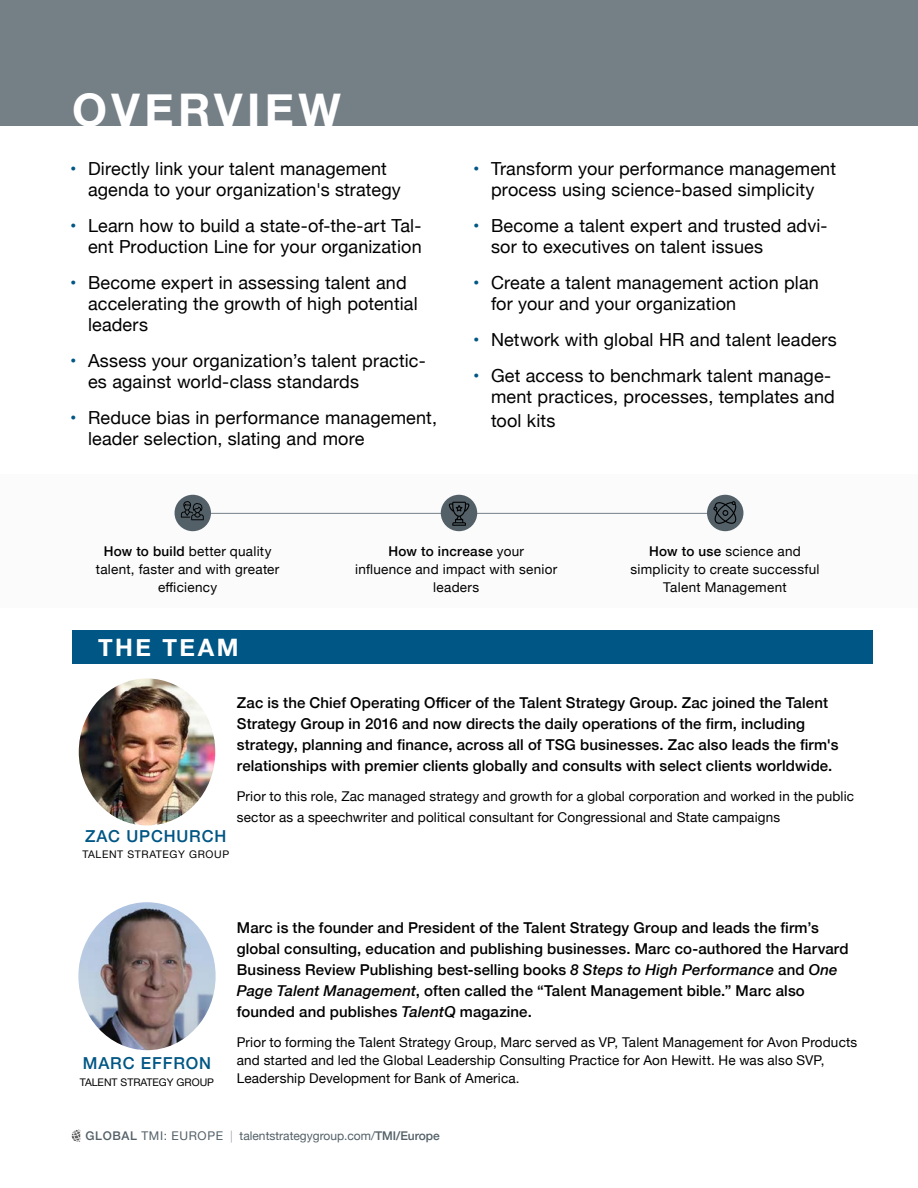
<style>
.page{position:relative;width:918px;height:1188px;background:#fff}
.page>*{position:absolute;margin:0;border:0;box-sizing:border-box;transform-origin:0 0}
.t1{font:700 45px "Helvetica Neue";letter-spacing:.1em;color:#fff}
.t2{font:700 24px "Helvetica Neue";letter-spacing:.1em;color:#fff}
.t3{font:18px/21px "Helvetica Neue";letter-spacing:.01em;color:#000}
.t4{font:500 16.5px "Helvetica Neue";letter-spacing:.05em;color:#005684}
.t5{font:500 15px/21px "Helvetica Neue";letter-spacing:.01em;color:#000}
.t6{font:13.5px/18px "Helvetica Neue";letter-spacing:.015em;color:#000;text-align:center}
.t7{font:12px "Helvetica Neue";color:#536068}
.t8{font:10.5px "Helvetica Neue";letter-spacing:.06em;color:#000}
.t9{font:10.5px "Helvetica Neue";color:#000}
.s1{color:#005684}
.s2{font-weight:500}
.s3{font-style:italic}
.s4{font-weight:100;color:#747f86}
</style>
<div class="page">
<svg style="left:72px;top:1130px;width:8px;height:12px"></svg>
<div style="left:0;top:474px;width:918px;height:133px;background:#fbfbfb"></div>
<div style="left:0;top:0;width:918px;height:126px;background:#747f86"></div>
<hr style="left:208px;top:513px;width:502px;height:1px;background:#747f86">
<div style="left:707px;top:495px;width:36px;height:36px;background:#536068;border-radius:50%"></div>
<svg style="left:713px;top:501px;width:23px;height:23px"></svg>
<div style="left:175px;top:495px;width:36px;height:36px;background:#536068;border-radius:50%"></div>
<svg style="left:181px;top:501px;width:23px;height:19px"></svg>
<div style="left:441px;top:495px;width:36px;height:36px;background:#536068;border-radius:50%"></div>
<svg style="left:449px;top:502px;width:20px;height:24px"></svg>
<img style="left:78px;top:902px;width:138px;height:148px">
<img style="left:79px;top:678px;width:136px;height:147px">
<div style="left:72px;top:630px;width:801px;height:34px;background:#005684"></div>
<h1 class="t1" style="left:72px;top:75px;width:270px">OVERVIEW</h1>
<p class="t3" style="left:88px;top:159px;width:314px;text-indent:-18px"><span class="s1">•</span> Directly link your talent management agenda to your organization's strategy</p>
<p class="t3" style="left:70px;top:216px;width:353px;text-align:right"><span class="s1">•</span> Learn how to build a state-of-the-art Tal&shy;ent Production Line for your organization</p>
<p class="t3" style="left:88px;top:273px;width:331px;text-indent:-18px"><span class="s1">•</span> Become expert in assessing talent and accelerating the growth of high potential leaders</p>
<p class="t3" style="left:88px;top:351px;width:339px;text-indent:-18px"><span class="s1">•</span> Assess your organization’s talent practic&shy;es against world-class standards</p>
<p class="t3" style="left:88px;top:408px;width:350px;text-indent:-18px"><span class="s1">•</span> Reduce bias in performance management, leader selection, slating and more</p>
<p class="t3" style="left:473px;top:159px;width:365px;text-align:center"><span class="s1">•</span> Transform your performance management process using science-based simplicity</p>
<p class="t3" style="left:491px;top:216px;width:338px;text-indent:-18px"><span class="s1">•</span> Become a talent expert and trusted advi&shy;sor to executives on talent issues</p>
<p class="t3" style="left:491px;top:273px;width:329px;text-indent:-18px"><span class="s1">•</span> Create a talent management action plan for your and your organization</p>
<p class="t3" style="left:473px;top:330px;width:365px"><span class="s1">•</span> Network with global HR and talent leaders</p>
<p class="t3" style="left:473px;top:366px;width:363px;text-align:right"><span class="s1">•</span> Get access to benchmark talent manage&shy;ment practices, processes, templates and</p>
<p class="t3" style="left:491px;top:411px;width:66px">tool kits</p>
<p class="t6" style="left:96px;top:543px;width:185px"><span class="s2">How to build</span> better quality talent, faster and with greater efficiency</p>
<p class="t6" style="left:355px;top:543px;width:204px"><span class="s2">How to increase</span> your<br>influence and impact with senior leaders</p>
<p class="t6" style="left:631px;top:543px;width:190px"><span class="s2">How to use</span> science and simplicity to create successful<br>Talent Management</p>
<h2 class="t2" style="left:98px;top:629px;width:142px">THE TEAM</h2>
<p class="t4" style="left:85px;top:822px;width:143px">ZAC UPCHURCH</p>
<p class="t8" style="left:82px;top:847px;width:148px">TALENT STRATEGY GROUP</p>
<p class="t5" style="left:237px;top:691px;width:603px">Zac is the Chief Operating Officer of the Talent Strategy Group. Zac joined the Talent Strategy Group in 2016 and now directs the daily operations of the firm, including strategy, planning and finance, across all of TSG businesses. Zac also leads the firm's relationships with premier clients globally and consults with select clients worldwide.</p>
<p class="t6" style="left:237px;top:787px;width:619px;line-height:21px;text-align:left">Prior to this role, Zac managed strategy and growth for a global corporation and worked in the public sector as a speechwriter and political consultant for Congressional and State campaigns</p>
<p class="t4" style="left:83px;top:1050px;width:130px">MARC EFFRON</p>
<p class="t9" style="left:80px;top:1074px;width:136px">TALENT STRATEGY GROUP</p>
<p class="t5" style="left:237px;top:916px;width:613px">Marc is the founder and President of the Talent Strategy Group and leads the firm’s global consulting, education and publishing businesses. Marc co-authored the Harvard Business Review Publishing best-selling books <span class="s3">8 Steps to High Performance</span> and <span class="s3">One Page Talent Management</span>, often called the “Talent Management bible.” Marc also founded and publishes <span class="s3">TalentQ</span> magazine.</p>
<p class="t6" style="left:237px;top:1034px;width:622px;text-align:left">Prior to forming the Talent Strategy Group, Marc served as VP, Talent Management for Avon Products and started and led the Global Leadership Consulting Practice for Aon Hewitt. He was also SVP,<br>Leadership Development for Bank of America.</p>
<p class="t7" style="left:86px;top:1128px;width:356px"><span class="s2">GLOBAL</span> TMI: EUROPE <span class="s4">|</span> talentstrategygroup.com/<span class="s2">TMI/Europe</span></p>
</div>
